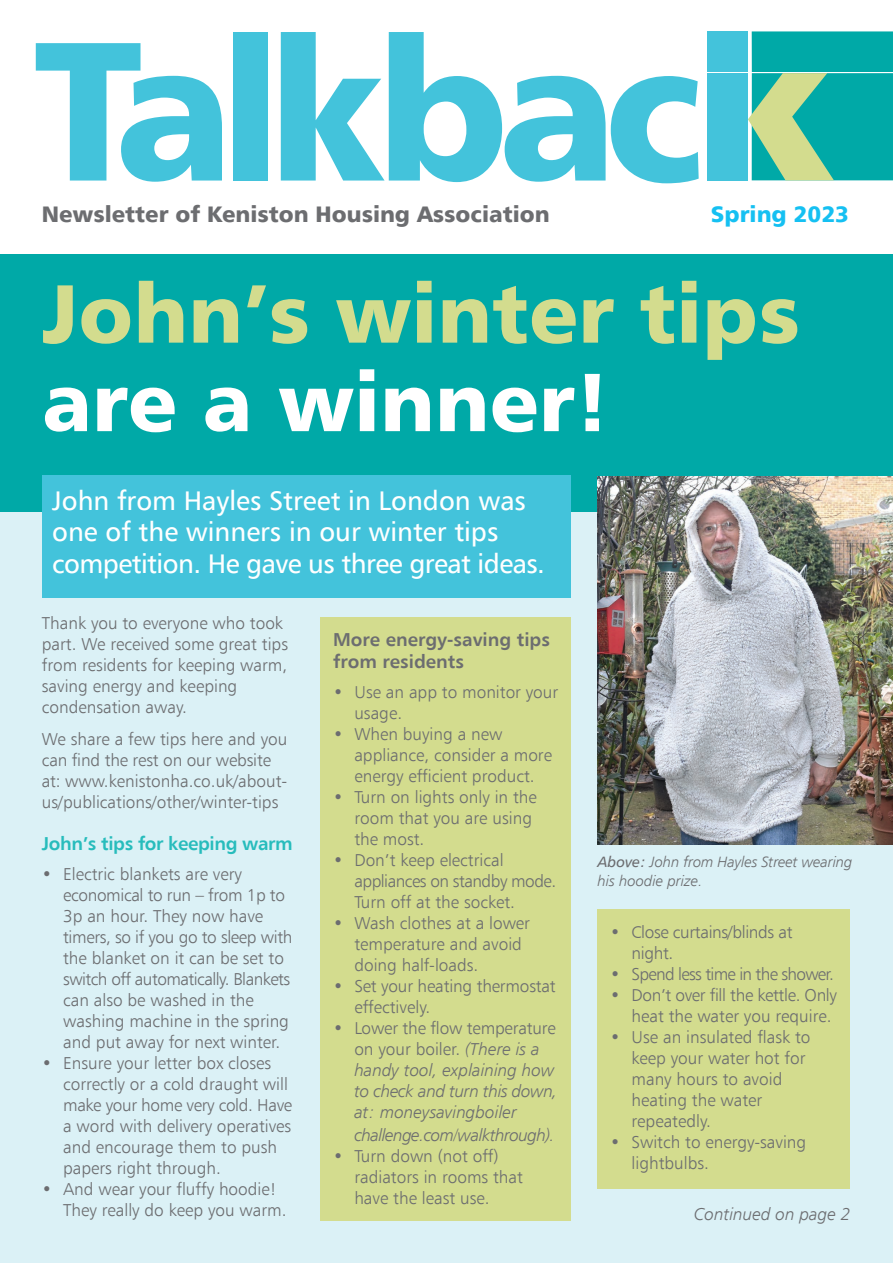
<style>
.page{position:relative;width:893px;height:1263px;background:#fff}
.page>*{position:absolute;margin:0;border:0;box-sizing:border-box;transform-origin:0 0}
.Mast{font:900 198px "Humanist 777 BT";letter-spacing:-.07em;color:#43c3db}
.Section_head{font:900 82.5px/88.5px "Humanist 777 BT";color:#d3dc8e}
.Intro{font:27px/31.5px "Humanist 777 BT";color:#fff}
.Strapline{font:900 22.5px "Humanist 777 BT";color:#6c6d70}
.Strapline-2{font:900 22.5px "Humanist 777 BT";color:#15c0f2}
.Xhead{font:700 18.75px/22.5px "Humanist 777 BT";color:#6c6d70}
.Xhead-2{font:700 18.75px "Humanist 777 BT";letter-spacing:-.02em;color:#27bcbc}
.Body_text_grey{font:300 17.25px/21px "Humanist 777 BT";color:#6c6d70}
.Body_text_grey-2{font:italic 300 17.25px/21.3px "Humanist 777 BT";letter-spacing:-.02em;color:#6c6d70}
.Body_text_grey-3{font:300 17.25px/21px "Humanist 777 BT";letter-spacing:-.02em;color:#6c6d70}
.Body_text_grey-4{font:300 17.25px "Humanist 777 BT";letter-spacing:-.04em;color:#6c6d70}
.Body_text_grey-5{font:italic 300 17.25px "Humanist 777 BT";color:#6c6d70}
.Body_text_grey-6{font:italic 300 15px/18.8px "Humanist 777 BT";letter-spacing:-.01em;color:#6c6d70}
.s1{color:#fff}
.s2{font-style:normal}
.s3{font-weight:400}
</style>
<div class="page">
<div style="left:0;top:255px;width:893px;height:1008px;background:#dbf1f6"></div>
<div style="left:0;top:255px;width:893px;height:257px;background:#00a9a7"></div>
<div style="left:752px;top:31px;width:141px;height:41px;background:#00a9a7"></div>
<div style="left:752px;top:73px;width:141px;height:107px;background:#00a9a7"></div>
<div style="left:707px;top:31px;width:41px;height:41px;background:#43c3db"></div>
<div style="left:707px;top:73px;width:41px;height:107px;background:#43c3db"></div>
<svg style="left:748px;top:73px;width:86px;height:107px"></svg>
<div style="left:43px;top:475px;width:528px;height:122px;background:#43c3db"></div>
<img style="left:597px;top:477px;width:296px;height:367px">
<div style="left:320px;top:617px;width:251px;height:603px;background:#d3dc8e"></div>
<div style="left:597px;top:909px;width:253px;height:279px;background:#d3dc8e"></div>
<p class="Mast" style="left:33px;top:-16px;width:674px">Talkbac</p>
<p class="Strapline" style="left:42px;top:200px;width:509px">Newsletter of Keniston Housing Association</p>
<p class="Strapline-2" style="left:711px;top:200px;width:140px">Spring 2023</p>
<p class="Section_head" style="left:42px;top:267px;width:759px">John’s winter tips <span class="s1">are a winner!</span></p>
<p class="Intro" style="left:52px;top:484px;width:494px">John from Hayles Street in London was one of the winners in our winter tips competition. He gave us three great ideas.</p>
<p class="Body_text_grey" style="left:42px;top:613px;width:248px">Thank you to everyone who took part. We received some great tips from residents for keeping warm, saving energy and keeping condensation away.</p>
<p class="Body_text_grey" style="left:42px;top:728px;width:247px">We share a few tips here and you can find the rest on our website at: www.kenistonha.co.uk/about&shy;us/publications/other/winter-tips</p>
<p class="Xhead-2" style="left:42px;top:831px;width:252px">John’s tips for keeping warm</p>
<p class="Body_text_grey" style="left:63px;top:863px;width:231px;text-indent:-21px">• Electric blankets are very economical to run – from 1p to<br>3p an hour. They now have timers, so if you go to sleep with the blanket on it can be set to switch off automatically. Blankets can also be washed in the washing machine in the spring and put away for next winter.</p>
<p class="Body_text_grey" style="left:63px;top:1052px;width:231px;text-indent:-21px">• Ensure your letter box closes correctly or a cold draught will make your home very cold. Have a word with delivery operatives and encourage them to push papers right through.</p>
<p class="Body_text_grey" style="left:63px;top:1178px;width:225px;text-indent:-21px">• And wear your fluffy hoodie!<br>They really do keep you warm.</p>
<p class="Xhead" style="left:333px;top:627px;width:218px">More energy-saving tips from residents</p>
<p class="Body_text_grey" style="left:354px;top:681px;width:205px;text-indent:-21px">• Use an app to monitor your usage.</p>
<p class="Body_text_grey" style="left:354px;top:723px;width:199px;text-indent:-21px">• When buying a new appliance, consider a more energy efficient product.</p>
<p class="Body_text_grey" style="left:354px;top:786px;width:184px;text-indent:-21px">• Turn on lights only in the room that you are using the most.</p>
<p class="Body_text_grey" style="left:354px;top:849px;width:203px;text-indent:-21px">• Don’t keep electrical appliances on standby mode.<br>Turn off at the socket.</p>
<p class="Body_text_grey" style="left:354px;top:912px;width:177px;text-indent:-21px">• Wash clothes at a lower temperature and avoid doing half-loads.</p>
<p class="Body_text_grey" style="left:354px;top:975px;width:203px;text-indent:-21px">• Set your heating thermostat effectively.</p>
<p class="Body_text_grey-2" style="left:354px;top:1017px;width:205px;text-indent:-21px"><span class="s2">• Lower the flow temperature on your boiler.</span> (There is a handy tool, explaining how to check and turn this down, at: moneysavingboiler challenge.com/walkthrough).</p>
<p class="Body_text_grey" style="left:354px;top:1145px;width:170px;text-indent:-21px">• Turn down (not off) radiators in rooms that have the least use.</p>
<p class="Body_text_grey-6" style="left:597px;top:852px;width:256px"><span class="s3">Above:</span> John from Hayles Street wearing his hoodie prize.</p>
<p class="Body_text_grey-3" style="left:631px;top:921px;width:162px;text-indent:-21px">• Close curtains/blinds at night.</p>
<p class="Body_text_grey-4" style="left:610px;top:963px;width:225px">• Spend less time in the shower.</p>
<p class="Body_text_grey-3" style="left:631px;top:984px;width:207px;text-indent:-21px">• Don’t over fill the kettle. Only heat the water you require.</p>
<p class="Body_text_grey" style="left:631px;top:1026px;width:180px;text-indent:-21px">• Use an insulated flask to keep your water hot for many hours to avoid heating the water repeatedly.</p>
<p class="Body_text_grey" style="left:631px;top:1131px;width:176px;text-indent:-21px">• Switch to energy-saving lightbulbs.</p>
<p class="Body_text_grey-5" style="left:694px;top:1203px;width:158px">Continued on page 2</p>
</div>
